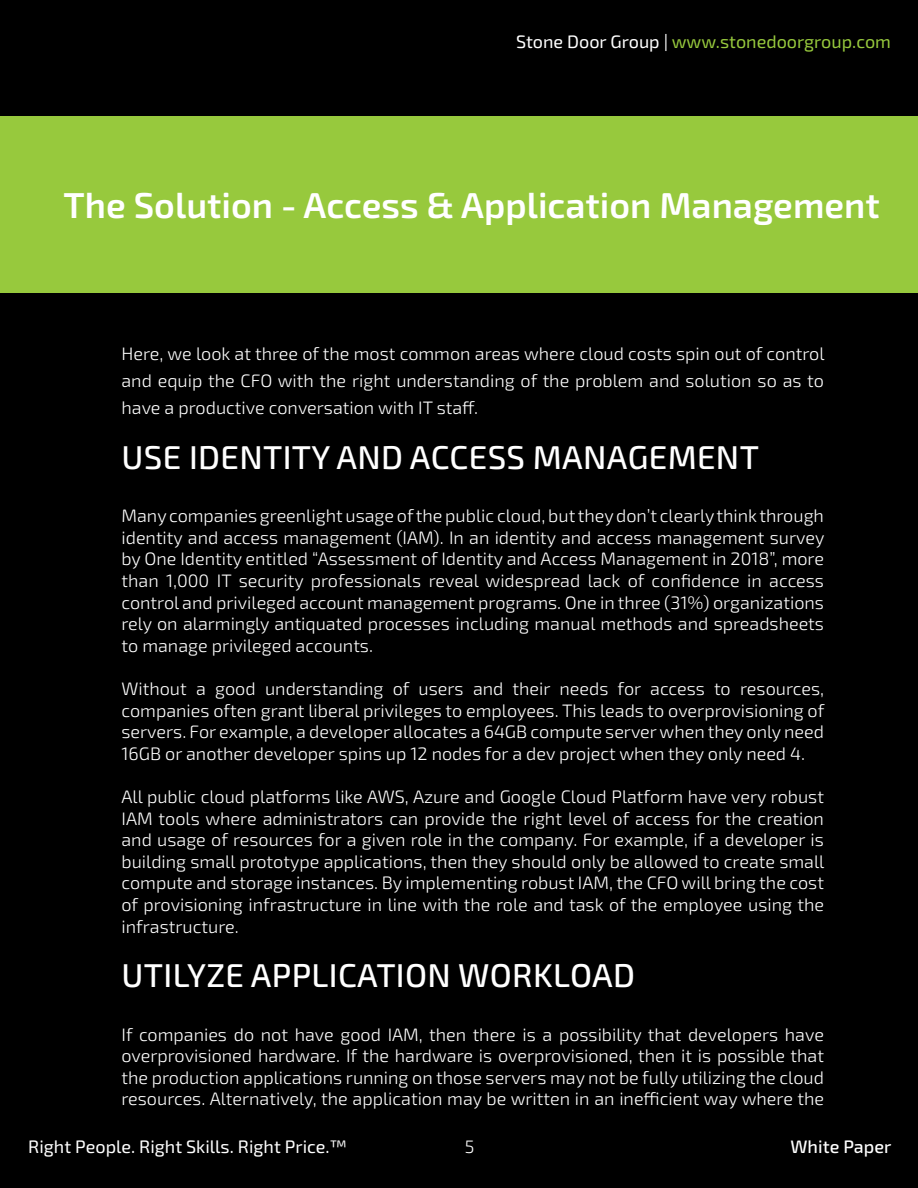
<style>
.page{position:relative;width:918px;height:1188px;background:#000}
.page>*{position:absolute;margin:0;border:0;box-sizing:border-box;transform-origin:0 0}
.t1{font:600 36px "Exo 2.0";color:#fff}
.t2{font:500 33px "Exo 2.0";letter-spacing:.01em;color:#fff}
.t3{font:300 18px/21.6px "Exo 2.0";color:#fff;text-align:justify}
.t4{font:18px "Exo 2.0";color:#97c93d}
.t5{font:18px "Exo 2.0";color:#fff}
.t6{font:500 18px "Exo 2.0";color:#fff}
.s1{color:#fff}
.s2{color:#000}
</style>
<div class="page">
<hr style="left:27px;top:524px;width:702px;height:1px;background:#000">
<div style="left:0;top:117px;width:918px;height:176px;background:#97c93d"></div>
<p class="t4" style="left:516px;top:31px;width:376px"><span class="s1">Stone Door Group |</span> www.stonedoorgroup.com</p>
<h1 class="t1" style="left:64px;top:184px;width:818px">The Solution - Access &amp; Application Management</h1>
<p class="t3" style="left:122px;top:341px;width:705px;line-height:27px">Here, we look at three of the most common areas where cloud costs spin out of control and equip the CFO with the right understanding of the problem and solution so as to have a productive conversation with IT staff.</p>
<h2 class="t2" style="left:122px;top:438px;width:639px">USE IDENTITY AND ACCESS MANAGEMENT</h2>
<p class="t3" style="left:122px;top:506px;width:704px">Many companies greenlight usage of the public cloud, but they don’t clearly think through identity and access management (IAM). In an identity and access management survey by One Identity entitled “Assessment of Identity and Access Management in 2018”, more than 1,000 IT security professionals reveal widespread lack of confidence in access control and privileged account management programs. One in three (31%) organizations rely on alarmingly antiquated processes including manual methods and spreadsheets to manage privileged accounts.</p>
<p class="t3" style="left:122px;top:678px;width:704px">Without a good understanding of users and their needs for access to resources, companies often grant liberal privileges to employees. This leads to overprovisioning of servers. For example, a developer allocates a 64GB compute server when they only need 16GB or another developer spins up 12 nodes for a dev project when they only need 4.</p>
<p class="t3" style="left:122px;top:786px;width:704px">All public cloud platforms like AWS, Azure and Google Cloud Platform have very robust IAM tools where administrators can provide the right level of access for the creation and usage of resources for a given role in the company. For example, if a developer is building small prototype applications, then they should only be allowed to create small compute and storage instances. By implementing robust IAM, the CFO will bring the cost of provisioning infrastructure in line with the role and task of the employee using the infrastructure.</p>
<h2 class="t2" style="left:122px;top:956px;width:684px">UTILYZE APPLICATION WORKLOAD <span class="s2">BONORUM</span></h2>
<p class="t3" style="left:122px;top:1024px;width:704px">If companies do not have good IAM, then there is a possibility that developers have overprovisioned hardware. If the hardware is overprovisioned, then it is possible that the production applications running on those servers may not be fully utilizing the cloud resources. Alternatively, the application may be written in an inefficient way where the</p>
<p class="t5" style="left:28px;top:1136px;width:320px">Right People. Right Skills. Right Price.™</p>
<p class="t3" style="left:465px;top:1136px;width:11px">5</p>
<p class="t6" style="left:791px;top:1136px;width:102px">White Paper</p>
</div>
